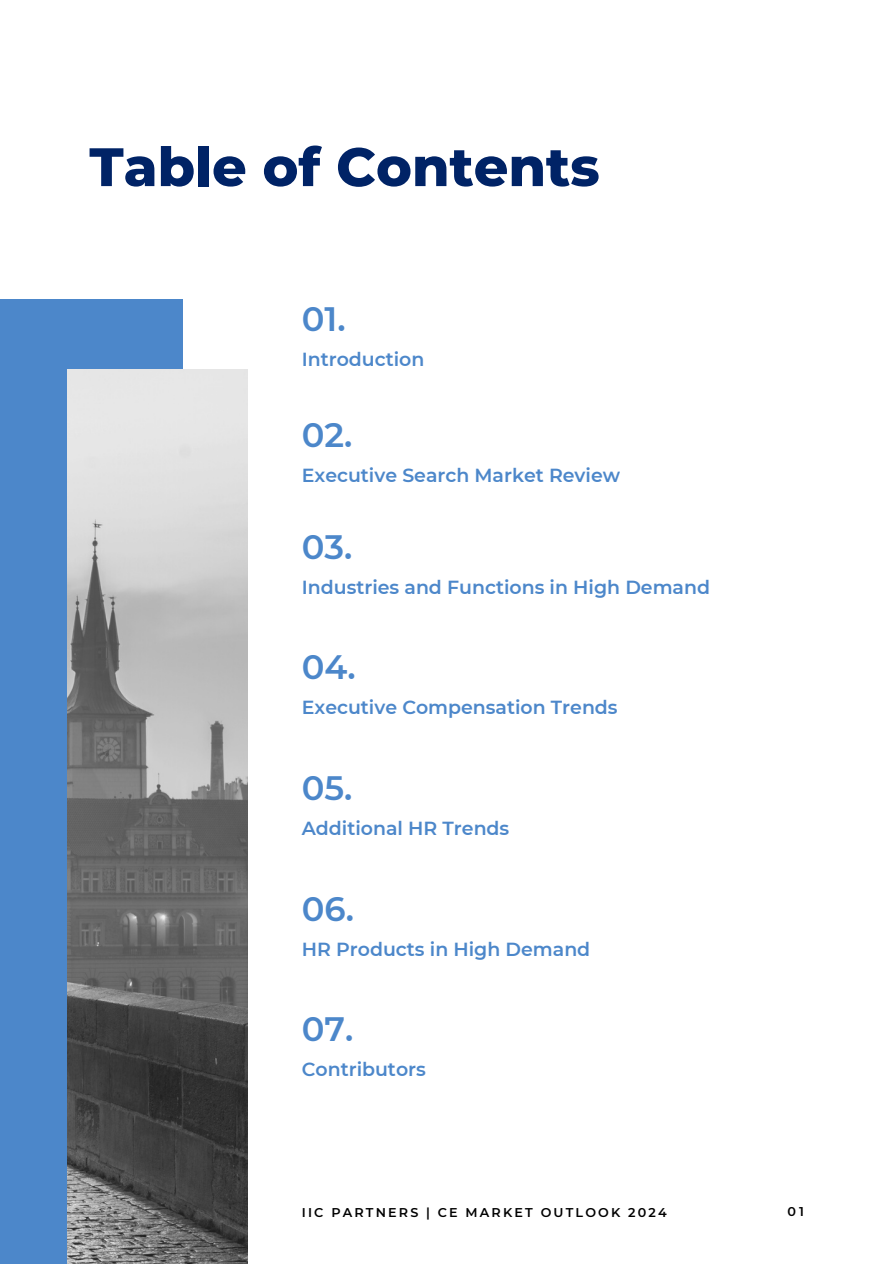
<style>
.page{position:relative;width:893px;height:1264px;background:#fff}
.page>*{position:absolute;margin:0;border:0;box-sizing:border-box;transform-origin:0 0}
.t1{font:800 54px "Montserrat";color:#002366}
.t2{font:600 33.75px "Montserrat";color:#4c87ca}
.t3{font:600 18.9px "Montserrat";color:#4c87ca}
.t4{font:600 12.75px "Montserrat";letter-spacing:.17em;color:#000}
</style>
<div class="page">
<div style="left:0;top:300px;width:182px;height:963px;background:#4c87ca"></div>
<img style="left:68px;top:369px;width:180px;height:894px">
<p class="t1" style="left:89px;top:134px;width:512px">Table of Contents</p>
<p class="t2" style="left:302px;top:298px;width:45px">01.</p>
<p class="t3" style="left:302px;top:348px;width:124px">Introduction</p>
<p class="t2" style="left:302px;top:414px;width:52px">02.</p>
<p class="t3" style="left:302px;top:463px;width:320px">Executive Search Market Review</p>
<p class="t2" style="left:302px;top:526px;width:52px">03.</p>
<p class="t3" style="left:302px;top:575px;width:409px">Industries and Functions in High Demand</p>
<p class="t2" style="left:302px;top:646px;width:55px">04.</p>
<p class="t3" style="left:302px;top:696px;width:317px">Executive Compensation Trends</p>
<p class="t2" style="left:302px;top:767px;width:52px">05.</p>
<p class="t3" style="left:302px;top:816px;width:209px">Additional HR Trends</p>
<p class="t2" style="left:302px;top:888px;width:54px">06.</p>
<p class="t3" style="left:302px;top:937px;width:290px">HR Products in High Demand</p>
<p class="t2" style="left:302px;top:1008px;width:53px">07.</p>
<p class="t3" style="left:302px;top:1057px;width:125px">Contributors</p>
<p class="t4" style="left:302px;top:1204px;width:366px">IIC PARTNERS | CE MARKET OUTLOOK 2024</p>
<p class="t4" style="left:787px;top:1203px;width:18px">01</p>
</div>
